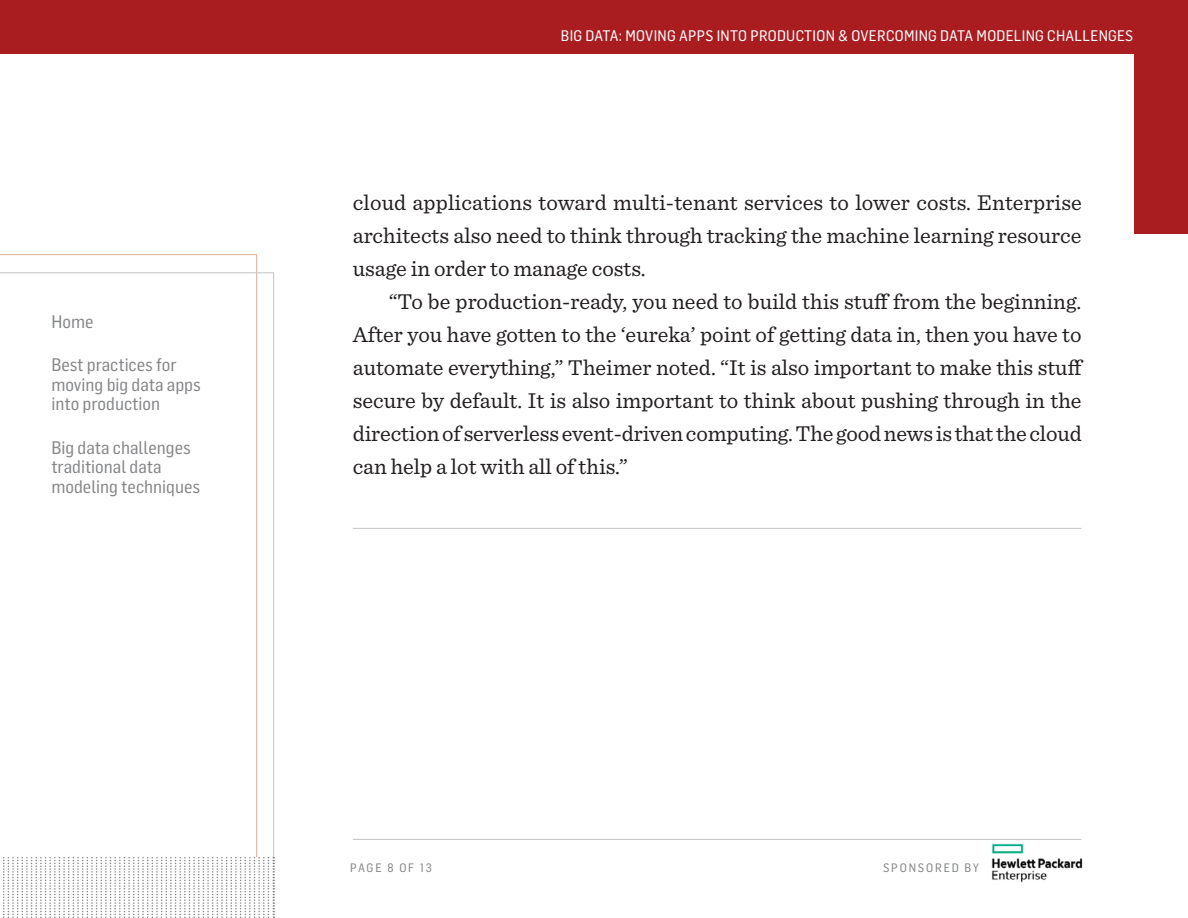
<style>
.page{position:relative;width:1188px;height:918px;background:#fff}
.page>*{position:absolute;margin:0;border:0;box-sizing:border-box;transform-origin:0 0}
.body_copy-last_parag{font:22.5px/33px "Sentinel";letter-spacing:-.005em;color:#231f20;text-align:justify}
.body_copy-first_para{font:22.5px/33px "Sentinel";color:#231f20;text-align:justify}
.t1{font:17.85px/19.5px "Flama Semicondensed Basic";color:#858688}
.t2{font:15px "Flama Semicondensed Basic";letter-spacing:.02em;color:#fff}
.t3{font:12px "Flama Semicondensed Basic";letter-spacing:.15em;color:#858688}
</style>
<div class="page">
<svg style="left:0;top:272px;width:274px;height:585px"></svg>
<hr style="left:353px;top:839px;width:728px;height:1px;background:#c3c4c6">
<img style="left:991px;top:843px;width:92px;height:40px">
<div style="left:1134px;top:0;width:54px;height:234px;background:#a91d21"></div>
<div style="left:0;top:0;width:1188px;height:54px;background:#a91d21"></div>
<svg style="left:3px;top:857px;width:271px;height:61px"></svg>
<hr style="left:353px;top:528px;width:728px;height:1px;background:#c3c4c6">
<p class="t1" style="left:51px;top:311px;width:44px">Home</p>
<p class="t1" style="left:51px;top:354px;width:151px">Best practices for moving big data apps into production</p>
<p class="t1" style="left:51px;top:437px;width:150px">Big data challenges traditional data modeling techniques</p>
<p class="t2" style="left:561px;top:26px;width:574px">BIG DATA: MOVING APPS INTO PRODUCTION &amp; OVERCOMING DATA MODELING CHALLENGES</p>
<p class="body_copy-first_para" style="left:353px;top:185px;width:731px">cloud applications toward multi-tenant services to lower costs. Enterprise architects also need to think through tracking the machine learning resource usage in order to manage costs.</p>
<p class="body_copy-last_parag" style="left:353px;top:284px;width:732px;text-indent:36px">“To be production-ready, you need to build this stuff from the beginning.<br>After you have gotten to the ‘eureka’ point of getting data in, then you have to automate everything,” Theimer noted. “It is also important to make this stuff secure by default. It is also important to think about pushing through in the direction of serverless event-driven computing. The good news is that the cloud can help a lot with all of this.”</p>
<p class="t3" style="left:350px;top:860px;width:83px">PAGE 8 OF 13</p>
<p class="t3" style="left:883px;top:860px;width:98px">SPONSORED BY</p>
</div>
